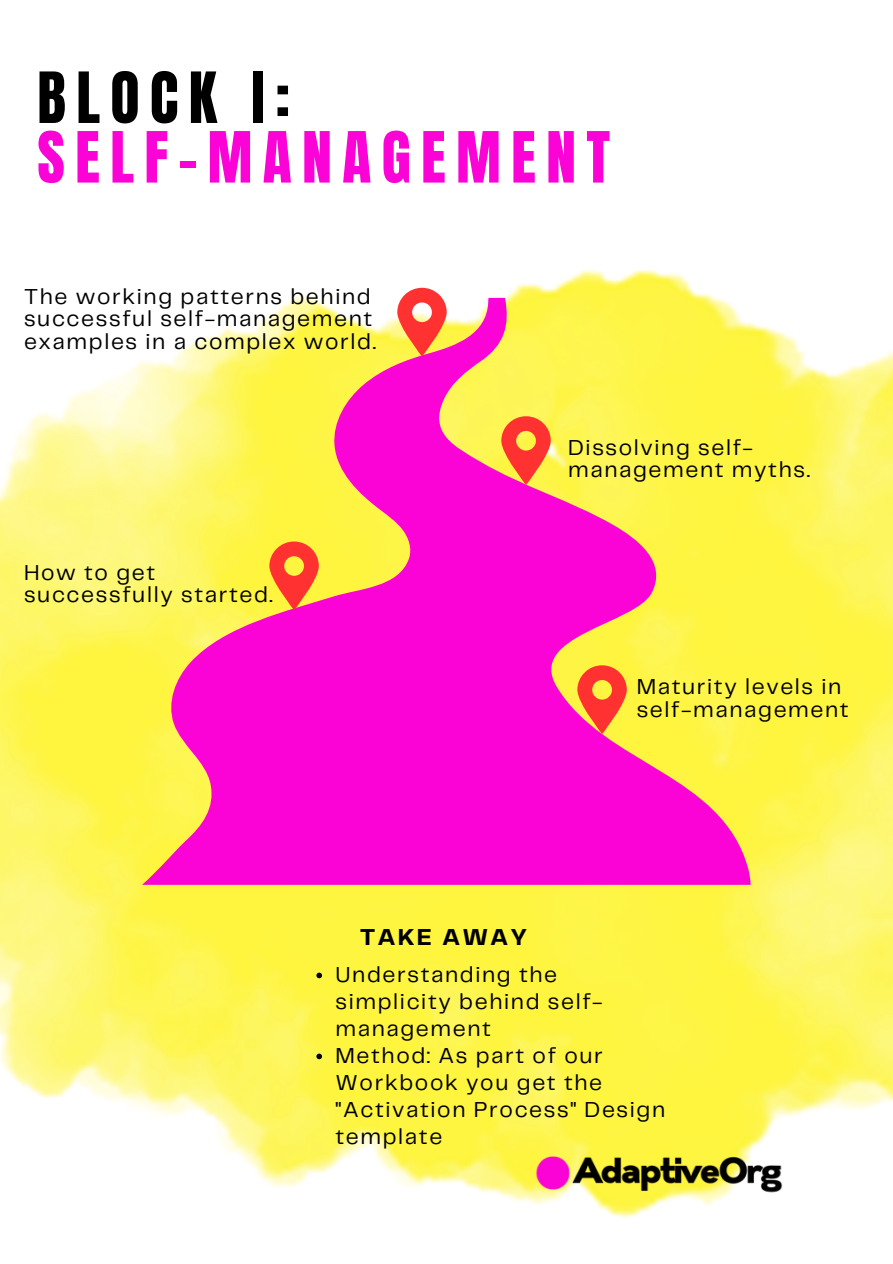
<style>
.page{position:relative;width:893px;height:1264px;background:#fff}
.page>*{position:absolute;margin:0;border:0;box-sizing:border-box;transform-origin:0 0}
.t1{font:60px "Anton";letter-spacing:.17em;color:#fb02d6}
.t2{font:60px "Anton";letter-spacing:.17em;color:#000}
.t3{font:700 24px "Telegraf";letter-spacing:.085em;color:#000}
.t4{font:22.5px/27px "Telegraf";letter-spacing:.07em;color:#000}
</style>
<div class="page">
<img style="left:0;top:270px;width:892px;height:926px">
<svg style="left:142px;top:298px;width:608px;height:586px;background:#fc7e96"></svg>
<img style="left:501px;top:995px;width:354px;height:224px">
<svg style="left:397px;top:288px;width:49px;height:68px;background:#fe7d5d"></svg>
<svg style="left:501px;top:416px;width:49px;height:69px;background:#fe7a42"></svg>
<svg style="left:269px;top:541px;width:50px;height:69px;background:#fe7d3d"></svg>
<svg style="left:577px;top:665px;width:49px;height:69px;background:#fe7243"></svg>
<svg style="left:316px;top:972px;width:6px;height:6px"></svg>
<svg style="left:316px;top:1053px;width:6px;height:6px"></svg>
<h1 class="t2" style="left:37px;top:55px;width:254px">BLOCK I:</h1>
<h1 class="t1" style="left:37px;top:114px;width:574px">SELF-MANAGEMENT</h1>
<p class="t4" style="left:24px;top:286px;width:353px;line-height:22.5px">The working patterns behind successful self-management examples in a complex world.</p>
<p class="t4" style="left:24px;top:562px;width:250px;line-height:22.5px">How to get successfully started.</p>
<p class="t4" style="left:568px;top:437px;width:243px;line-height:22.5px">Dissolving self&shy;management myths.</p>
<p class="t4" style="left:636px;top:676px;width:213px;line-height:22.5px">Maturity levels in self-management</p>
<p class="t3" style="left:360px;top:926px;width:169px">TAKE AWAY</p>
<p class="t4" style="left:335px;top:961px;width:331px">Understanding the simplicity behind self&shy;management<br>Method: As part of our<br>Workbook you get the "Activation Process" Design template</p>
</div>
